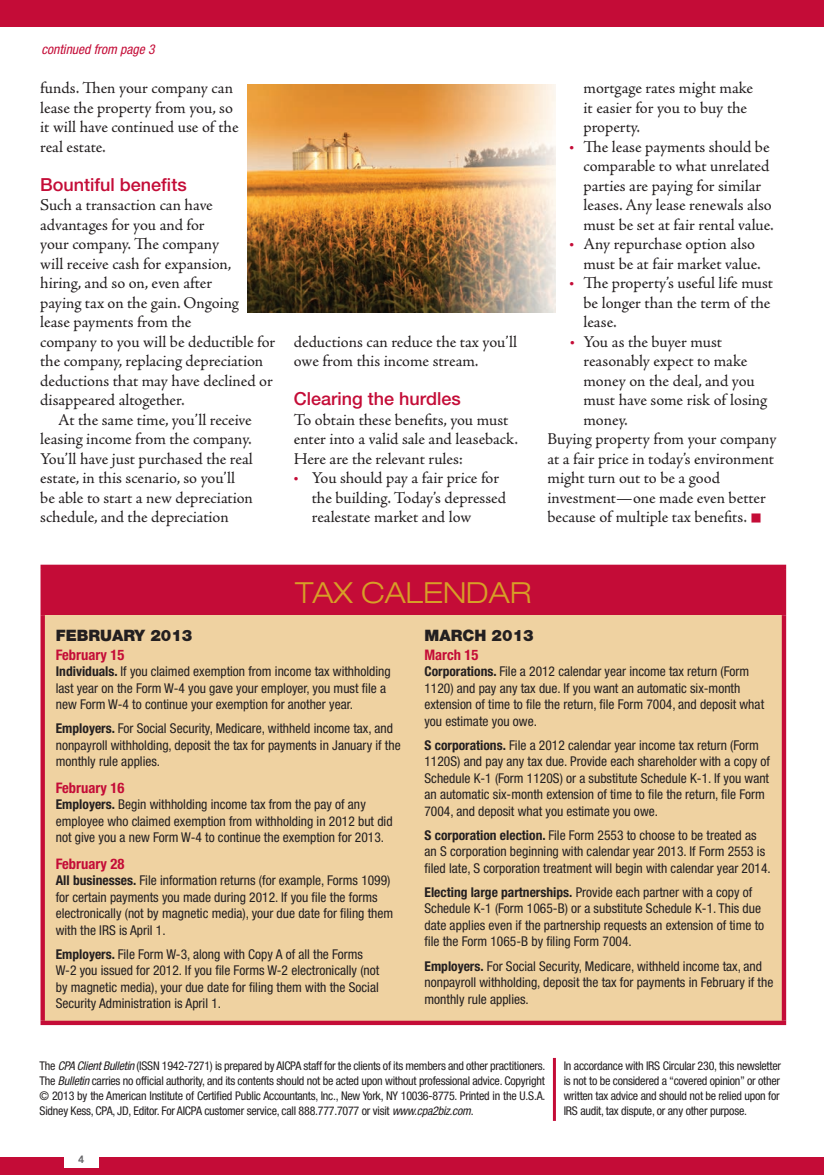
<style>
.page{position:relative;width:824px;height:1175px;background:#fff}
.page>*{position:absolute;margin:0;border:0;box-sizing:border-box;transform-origin:0 0}
.t1{font:300 expanded 29.1px "Helvetica Neue";color:#d79f27}
.t2{font:500 18px "Helvetica Neue";color:#c40c37}
.t3{font:16.5px/19.5px "Adobe Jenson Pro";letter-spacing:-.005em;color:#231f20}
.t4{font:900 15.75px "Helvetica Neue";color:#231f20}
.t5{font:700 condensed 14.55px "Helvetica Neue";color:#c40c37}
.t6{font:condensed 13.5px/16.5px "Helvetica Neue";color:#231f20}
.t7{font:italic condensed 13.5px "Helvetica Neue";color:#c40c37}
.t8{font:condensed 12px/15px "Helvetica Neue";letter-spacing:-.02em;color:#231f20;text-align:justify}
.t9{font:800 10.5px "Avenir";color:#636366}
.s1{font-family:"Myriad Pro";color:#c40c37}
.s2{font-weight:700}
.s3{font-style:italic}
</style>
<div class="page">
<div style="left:0;top:0;width:824px;height:27px;background:#c40c37"></div>
<div style="left:0;top:1156px;width:824px;height:18px;background:#c40c37"></div>
<div style="left:64px;top:1149px;width:34px;height:19px;background:#fff"></div>
<div style="left:43px;top:567px;width:741px;height:49px;background:#c40c37"></div>
<div style="left:43px;top:616px;width:741px;height:406px;background:#efd2a1"></div>
<div style="left:40px;top:564px;width:746px;height:5px;background:#c40c37"></div>
<div style="left:40px;top:569px;width:5px;height:47px;background:#c40c37"></div>
<div style="left:781px;top:569px;width:5px;height:47px;background:#c40c37"></div>
<div style="left:40px;top:616px;width:5px;height:404px;background:#c40c37"></div>
<div style="left:781px;top:616px;width:5px;height:404px;background:#c40c37"></div>
<div style="left:40px;top:1020px;width:746px;height:5px;background:#c40c37"></div>
<hr style="left:553px;top:1058px;width:3px;height:62px;background:#c40c37">
<img style="left:248px;top:84px;width:308px;height:228px">
<p class="t7" style="left:41px;top:41px;width:115px">continued from page 3</p>
<p class="t3" style="left:40px;top:78px;width:200px">funds. Then your company can lease the property from you, so it will have continued use of the real estate.</p>
<h2 class="t2" style="left:40px;top:173px;width:148px">Bountiful benefits</h2>
<p class="t3" style="left:40px;top:195px;width:236px">Such a transaction can have advantages for you and for<br>your company. The company<br>will receive cash for expansion, hiring, and so on, even after<br>paying tax on the gain. Ongoing<br>lease payments from the<br>company to you will be deductible for the company, replacing depreciation deductions that may have declined or disappeared altogether.</p>
<p class="t3" style="left:40px;top:410px;width:214px;text-indent:18px">At the same time, you’ll receive leasing income from the company.<br>You’ll have just purchased the real estate, in this scenario, so you’ll be able to start a new depreciation schedule, and the depreciation</p>
<p class="t3" style="left:294px;top:332px;width:225px">deductions can reduce the tax you’ll owe from this income stream.</p>
<h2 class="t2" style="left:294px;top:388px;width:168px">Clearing the hurdles</h2>
<p class="t3" style="left:294px;top:410px;width:225px">To obtain these benefits, you must enter into a valid sale and leaseback.<br>Here are the relevant rules:</p>
<p class="t3" style="left:312px;top:468px;width:196px;text-indent:-18px"><span class="s1">•</span> You should pay a fair price for the building. Today’s depressed realestate market and low</p>
<p class="t3" style="left:583px;top:78px;width:171px">mortgage rates might make it easier for you to buy the property.</p>
<p class="t3" style="left:583px;top:137px;width:192px;text-indent:-14px"><span class="s1">•</span> The lease payments should be comparable to what unrelated parties are paying for similar leases. Any lease renewals also must be set at fair rental value.</p>
<p class="t3" style="left:583px;top:234px;width:179px;text-indent:-14px"><span class="s1">•</span> Any repurchase option also must be at fair market value.</p>
<p class="t3" style="left:583px;top:273px;width:191px;text-indent:-14px"><span class="s1">•</span> The property’s useful life must be longer than the term of the lease.</p>
<p class="t3" style="left:570px;top:332px;width:154px"><span class="s1">•</span> You as the buyer must</p>
<p class="t3" style="left:583px;top:351px;width:165px">reasonably expect to make</p>
<p class="t3" style="left:583px;top:371px;width:173px">money on the deal, and you</p>
<p class="t3" style="left:583px;top:390px;width:185px">must have some risk of losing</p>
<p class="t3" style="left:583px;top:410px;width:46px">money.</p>
<p class="t3" style="left:547px;top:429px;width:230px">Buying property from your company</p>
<p class="t3" style="left:547px;top:449px;width:228px">at a fair price in today’s environment</p>
<p class="t3" style="left:547px;top:468px;width:174px">might turn out to be a good</p>
<p class="t3" style="left:547px;top:488px;width:220px">investment—one made even better</p>
<p class="t3" style="left:547px;top:507px;width:201px">because of multiple tax benefits.</p>
<h1 class="t1" style="left:295px;top:575px;width:238px">TAX CALENDAR</h1>
<p class="t4" style="left:56px;top:626px;width:138px">FEBRUARY 2013</p>
<p class="t5" style="left:56px;top:646px;width:70px">February 15</p>
<p class="t6" style="left:56px;top:663px;width:336px"><span class="s2">Individuals.</span> If you claimed exemption from income tax withholding last year on the Form W-4 you gave your employer, you must file a new Form W-4 to continue your exemption for another year.</p>
<p class="t6" style="left:56px;top:720px;width:346px"><span class="s2">Employers.</span> For Social Security, Medicare, withheld income tax, and nonpayroll withholding, deposit the tax for payments in January if the monthly rule applies.</p>
<p class="t5" style="left:56px;top:779px;width:70px">February 16</p>
<p class="t6" style="left:56px;top:796px;width:338px"><span class="s2">Employers.</span> Begin withholding income tax from the pay of any employee who claimed exemption from withholding in 2012 but did not give you a new Form W-4 to continue the exemption for 2013.</p>
<p class="t5" style="left:56px;top:854px;width:70px">February 28</p>
<p class="t6" style="left:56px;top:872px;width:339px"><span class="s2">All businesses.</span> File information returns (for example, Forms 1099) for certain payments you made during 2012. If you file the forms electronically (not by magnetic media), your due date for filing them with the IRS is April 1.</p>
<p class="t6" style="left:56px;top:945px;width:325px"><span class="s2">Employers.</span> File Form W-3, along with Copy A of all the Forms W-2 you issued for 2012. If you file Forms W-2 electronically (not by magnetic media), your due date for filing them with the Social Security Administration is April 1.</p>
<p class="t4" style="left:424px;top:626px;width:111px">MARCH 2013</p>
<p class="t5" style="left:424px;top:646px;width:56px">March 15</p>
<p class="t6" style="left:424px;top:663px;width:341px"><span class="s2">Corporations.</span> File a 2012 calendar year income tax return (Form 1120) and pay any tax due. If you want an automatic six-month extension of time to file the return, file Form 7004, and deposit what you estimate you owe.</p>
<p class="t6" style="left:424px;top:736px;width:347px"><span class="s2">S corporations.</span> File a 2012 calendar year income tax return (Form 1120S) and pay any tax due. Provide each shareholder with a copy of Schedule K-1 (Form 1120S) or a substitute Schedule K-1. If you want an automatic six-month extension of time to file the return, file Form 7004, and deposit what you estimate you owe.</p>
<p class="t6" style="left:424px;top:826px;width:348px"><span class="s2">S corporation election.</span> File Form 2553 to choose to be treated as an S corporation beginning with calendar year 2013. If Form 2553 is filed late, S corporation treatment will begin with calendar year 2014.</p>
<p class="t6" style="left:424px;top:883px;width:341px"><span class="s2">Electing large partnerships.</span> Provide each partner with a copy of Schedule K-1 (Form 1065-B) or a substitute Schedule K-1. This due date applies even if the partnership requests an extension of time to file the Form 1065-B by filing Form 7004.</p>
<p class="t6" style="left:424px;top:957px;width:350px"><span class="s2">Employers.</span> For Social Security, Medicare, withheld income tax, and nonpayroll withholding, deposit the tax for payments in February if the monthly rule applies.</p>
<p class="t8" style="left:40px;top:1058px;width:507px">The <span class="s3">CPA Client Bulletin</span> (ISSN 1942-7271) is prepared by AICPA staff for the clients of its members and other practitioners.<br>The <span class="s3">Bulletin</span> carries no official authority, and its contents should not be acted upon without professional advice. Copyright © 2013 by the American Institute of Certified Public Accountants, Inc., New York, NY 10036-8775. Printed in the U.S.A.<br>Sidney Kess, CPA, JD, Editor. For AICPA customer service, call 888.777.7077 or visit <span class="s3">www.cpa2biz.com</span>.</p>
<p class="t8" style="left:563px;top:1058px;width:219px">In accordance with IRS Circular 230, this newsletter is not to be considered a “covered opinion” or other written tax advice and should not be relied upon for IRS audit, tax dispute, or any other purpose.</p>
<p class="t9" style="left:78px;top:1152px;width:8px">4</p>
</div>
